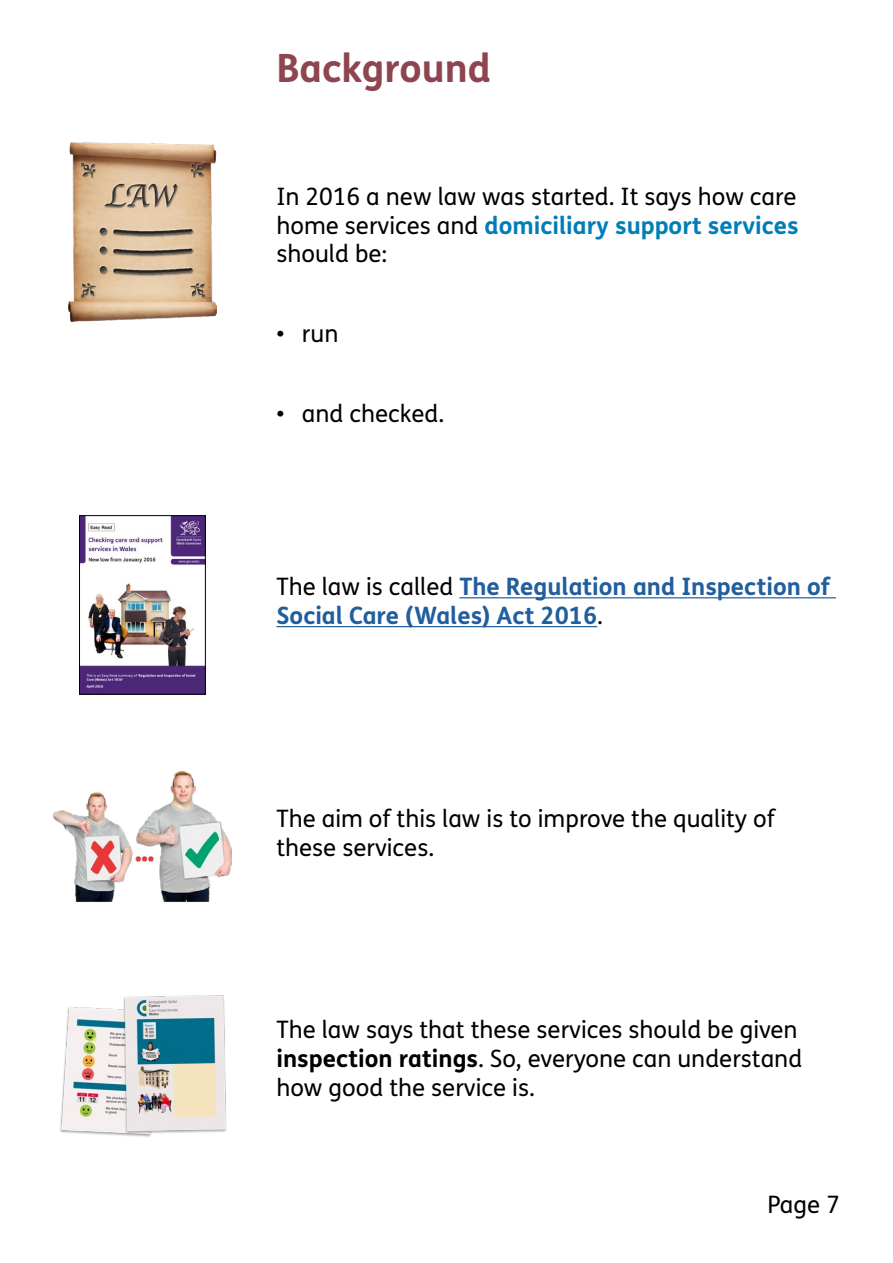
<style>
.page{position:relative;width:893px;height:1263px;background:#fff}
.page>*{position:absolute;margin:0;border:0;box-sizing:border-box;transform-origin:0 0}
.t1{font:700 39px "FS Me Pro";color:#8e4550}
.Bodytext_-_P{font:24px/28.8px "FS Me Pro";color:#000}
.Bodytext_-_P-2{font:700 24px/28.8px "FS Me Pro";color:#215e9e}
.s1{font-weight:700;color:#007eb7}
.s2{font-weight:400;color:#000}
.s3{font-weight:700}
</style>
<div class="page">
<hr style="left:459px;top:597px;width:377px;height:1px;background:#215e9e">
<hr style="left:276px;top:626px;width:321px;height:1px;background:#215e9e">
<img style="left:53px;top:771px;width:179px;height:131px">
<img style="left:60px;top:995px;width:167px;height:142px">
<img style="left:68px;top:142px;width:149px;height:179px">
<img style="left:81px;top:517px;width:123px;height:176px">
<div style="left:79px;top:515px;width:127px;height:180px;border:1px solid #000"></div>
<h2 class="t1" style="left:276px;top:38px;width:216px">Background</h2>
<p class="Bodytext_-_P" style="left:276px;top:181px;width:524px;text-align:justify">In 2016 a new law was started. It says how care home services and <span class="s1">domiciliary support services </span>should be:</p>
<p class="Bodytext_-_P" style="left:276px;top:319px;width:64px">• run</p>
<p class="Bodytext_-_P" style="left:276px;top:399px;width:169px">• and checked.</p>
<p class="Bodytext_-_P-2" style="left:276px;top:571px;width:555px"><span class="s2">The law is called</span> The Regulation and Inspection of<br>Social Care (Wales) Act 2016<span class="s2">.</span></p>
<p class="Bodytext_-_P" style="left:276px;top:804px;width:500px">The aim of this law is to improve the quality of these services.</p>
<p class="Bodytext_-_P" style="left:276px;top:1015px;width:527px">The law says that these services should be given <span class="s3">inspection ratings</span>. So, everyone can understand how good the service is.</p>
<p class="Bodytext_-_P" style="left:768px;top:1190px;width:74px">Page 7</p>
</div>
